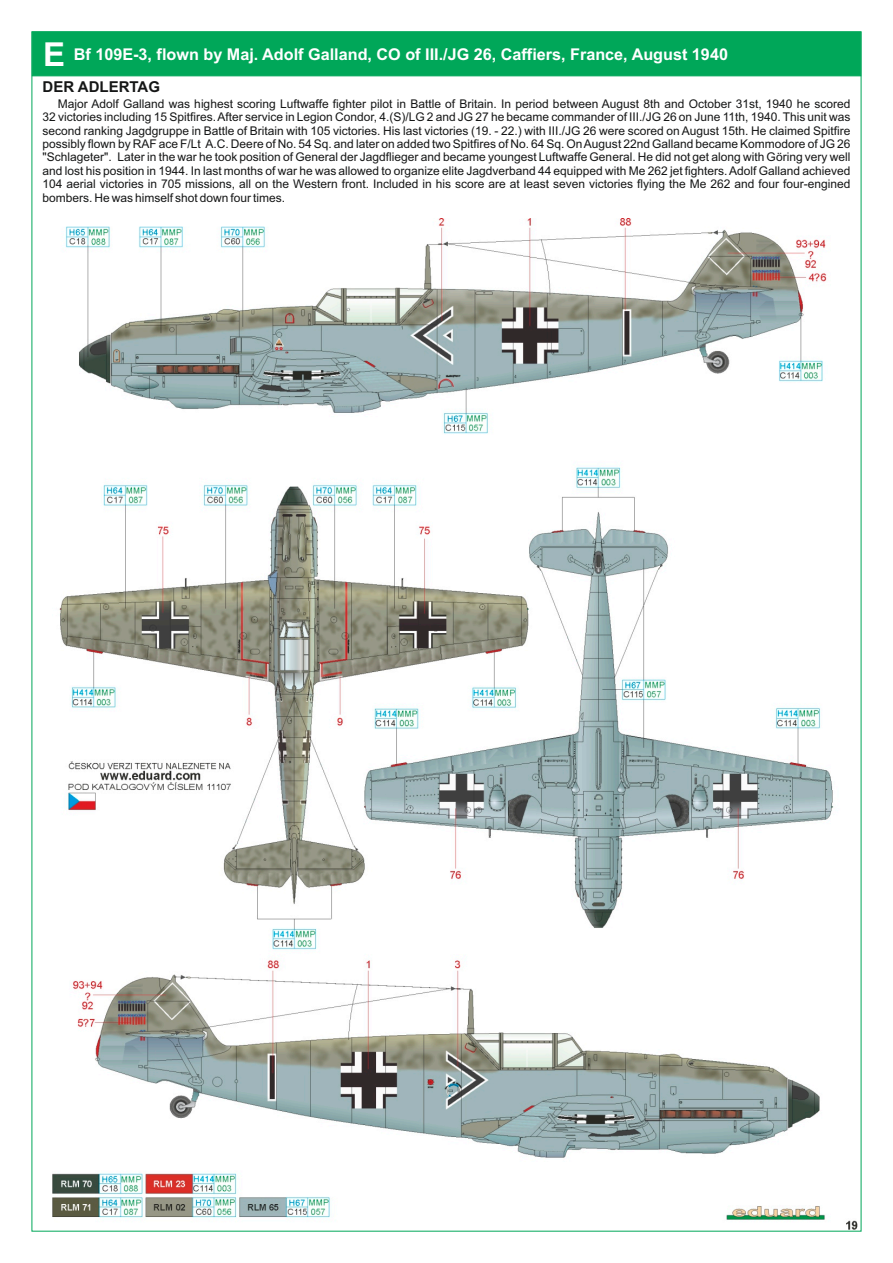
<style>
.page{position:relative;width:893px;height:1263px;background:#fff}
.page>*{position:absolute;margin:0;border:0;box-sizing:border-box;transform-origin:0 0}
.t1{font:700 16.2px "Arial";color:#fff}
.t2{font:700 15px "Arial";color:#151616}
.t3{font:12px/13.4px "Arial";color:#151616;text-align:justify}
.s1{font-size:33px}
</style>
<div class="page">
<div style="left:32px;top:32px;width:829px;height:44px;background:#00a759"></div>
<img style="left:53px;top:219px;width:805px;height:1010px">
<h1 class="t1" style="left:43px;top:48px;width:686px"><span class="s1">E</span> Bf 109E-3, flown by Maj. Adolf Galland, CO of III./JG 26, Caffiers, France, August 1940</h1>
<p class="t3" style="left:43px;top:98px;width:809px;text-indent:15px">Major Adolf Galland was highest scoring Luftwaffe fighter pilot in Battle of Britain. In period between August 8th and October 31st, 1940 he scored 32 victories including 15 Spitfires. After service in Legion Condor, 4.(S)/LG 2 and JG 27 he became commander of III./JG 26 on June 11th, 1940. This unit was second ranking Jagdgruppe in Battle of Britain with 105 victories. His last victories (19. - 22.) with III./JG 26 were scored on August 15th. He claimed Spitfire possibly flown by RAF ace F/Lt A.C. Deere of No. 54 Sq. and later on added two Spitfires of No. 64 Sq. On August 22nd Galland became Kommodore of JG 26 "Schlageter". Later in the war he took position of General der Jagdflieger and became youngest Luftwaffe General. He did not get along with Göring very well and lost his position in 1944. In last months of war he was allowed to organize elite Jagdverband 44 equipped with Me 262 jet fighters. Adolf Galland achieved 104 aerial victories in 705 missions, all on the Western front. Included in his score are at least seven victories flying the Me 262 and four four-engined bombers. He was himself shot down four times.</p>
<p class="t2" style="left:43px;top:81px;width:119px">DER ADLERTAG</p>
</div>
